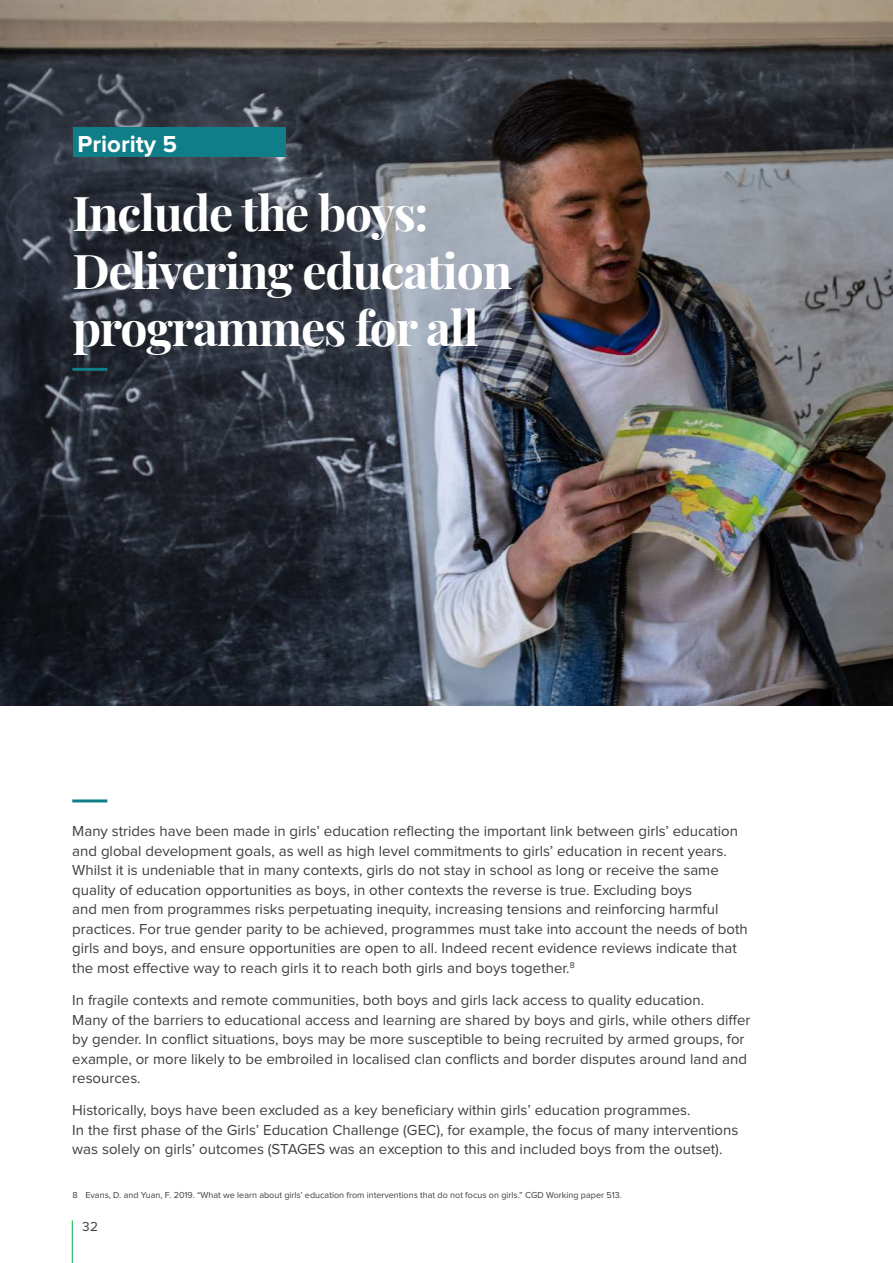
<style>
.page{position:relative;width:893px;height:1263px;background:#fff}
.page>*{position:absolute;margin:0;border:0;box-sizing:border-box;transform-origin:0 0}
.t1{font:700 48px/57.6px "Playfair Display";letter-spacing:-.025em;color:#fff}
.t2{font:700 24px "Proxima Nova";color:#fff}
.t3{font:15px/19.5px "Proxima Nova";color:#3e3e3f}
.t4{font:13.5px "Proxima Nova";color:#3e3e3f}
.t5{font:9px "Proxima Nova";color:#3e3e3f}
</style>
<div class="page">
<img style="left:0;top:0;width:893px;height:706px">
<hr style="left:72px;top:368px;width:35px;height:3px;background:#0f7e89">
<div style="left:73px;top:128px;width:213px;height:29px;background:#0f7e89"></div>
<hr style="left:72px;top:1220px;width:1px;height:43px;background:#00b140">
<hr style="left:72px;top:799px;width:35px;height:3px;background:#0f7e89">
<h2 class="t2" style="left:78px;top:133px;width:101px">Priority 5</h2>
<h1 class="t1" style="left:72px;top:180px;width:441px">Include the boys:<br>Delivering education programmes for all</h1>
<p class="t3" style="left:72px;top:822px;width:677px">Many strides have been made in girls’ education reflecting the important link between girls’ education and global development goals, as well as high level commitments to girls’ education in recent years.<br>Whilst it is undeniable that in many contexts, girls do not stay in school as long or receive the same quality of education opportunities as boys, in other contexts the reverse is true. Excluding boys<br>and men from programmes risks perpetuating inequity, increasing tensions and reinforcing harmful practices. For true gender parity to be achieved, programmes must take into account the needs of both girls and boys, and ensure opportunities are open to all. Indeed recent evidence reviews indicate that the most effective way to reach girls it to reach both girls and boys together.<sup>8</sup></p>
<p class="t3" style="left:72px;top:991px;width:680px">In fragile contexts and remote communities, both boys and girls lack access to quality education.<br>Many of the barriers to educational access and learning are shared by boys and girls, while others differ by gender. In conflict situations, boys may be more susceptible to being recruited by armed groups, for example, or more likely to be embroiled in localised clan conflicts and border disputes around land and resources.</p>
<p class="t3" style="left:72px;top:1101px;width:668px">Historically, boys have been excluded as a key beneficiary within girls’ education programmes.<br>In the first phase of the Girls’ Education Challenge (GEC), for example, the focus of many interventions was solely on girls’ outcomes (STAGES was an exception to this and included boys from the outset).</p>
<p class="t5" style="left:73px;top:1191px;width:551px">8 Evans, D. and Yuan, F. 2019. “What we learn about girls’ education from interventions that do not focus on girls.” CGD Working paper 513.</p>
<p class="t4" style="left:82px;top:1220px;width:17px">32</p>
</div>
